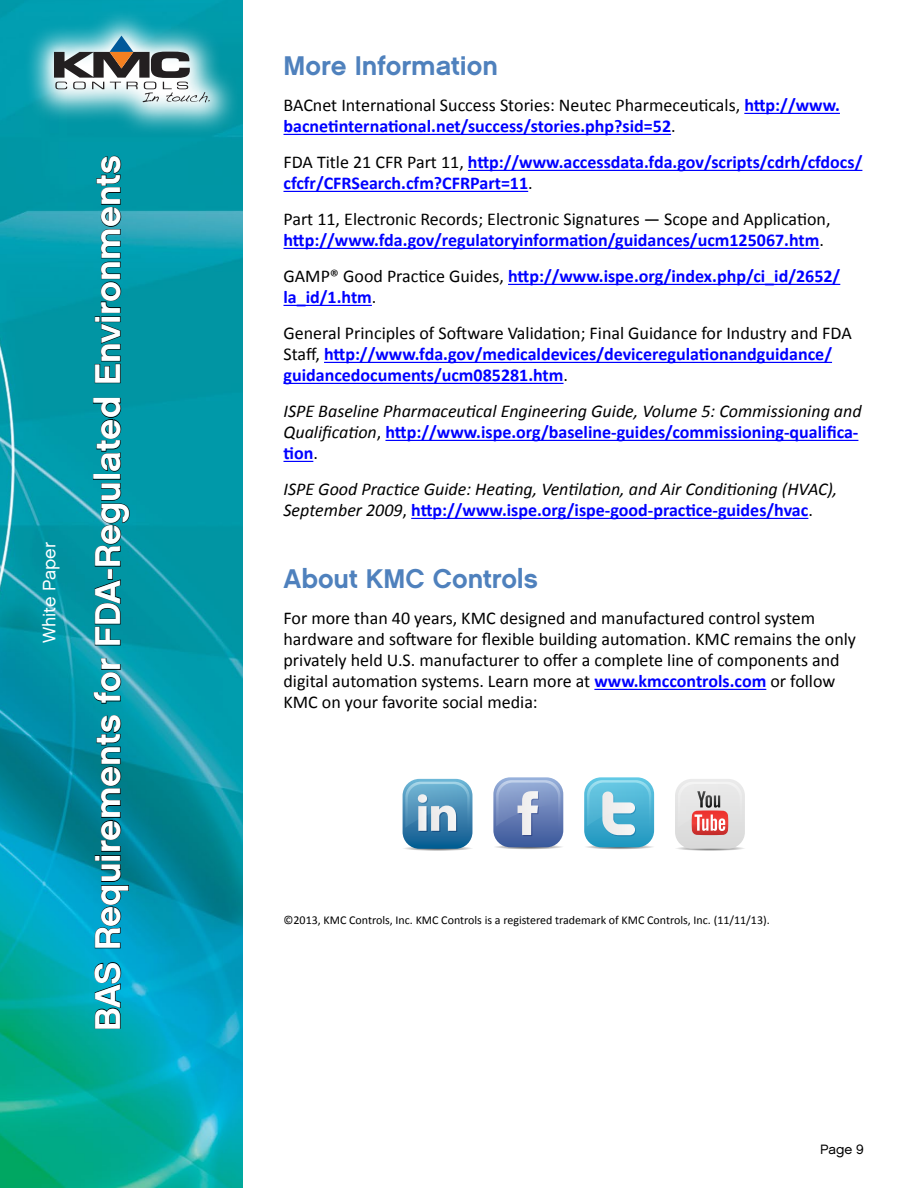
<style>
.page{position:relative;width:918px;height:1188px;background:#fff}
.page>*{position:absolute;margin:0;border:0;box-sizing:border-box;transform-origin:0 0}
.t1{font:36px "Chalet New York Nineteen Sixty";color:#fff}
.t2{font:27px "Chalet New York Nineteen Sixty";color:#4f81bd}
.t3{font:700 18px/21px "Calibri";color:#00f}
.t4{font:18px/21px "Calibri";color:#000}
.t5{font:italic 18px/21px "Calibri";color:#000}
.t6{font:18px "Chalet London Nineteen Sixty";color:#fff}
.t7{font:13.5px "Chalet London Nineteen Sixty";color:#000}
.t8{font:12px "Calibri";color:#000}
.s1{font-weight:400;color:#000}
.s2{font-weight:700;color:#00f}
.s3{font-style:normal}
.s4{font-weight:700;font-style:normal;color:#00f}
</style>
<div class="page">
<img style="left:0;top:0;width:243px;height:1188px">
<svg style="left:25px;top:9px;width:215px;height:127px"></svg>
<div style="left:45px;top:27px;width:173px;height:84px;background:#fff;opacity:.75"></div>
<svg style="left:54px;top:36px;width:156px;height:66px"></svg>
<hr style="left:744px;top:113px;width:96px;height:1px;background:#00f">
<hr style="left:284px;top:134px;width:387px;height:1px;background:#00f">
<hr style="left:468px;top:170px;width:394px;height:1px;background:#00f">
<hr style="left:284px;top:191px;width:244px;height:1px;background:#00f">
<hr style="left:284px;top:248px;width:535px;height:1px;background:#00f">
<hr style="left:508px;top:284px;width:332px;height:1px;background:#00f">
<hr style="left:284px;top:305px;width:88px;height:1px;background:#00f">
<hr style="left:324px;top:362px;width:508px;height:1px;background:#00f">
<hr style="left:284px;top:383px;width:280px;height:1px;background:#00f">
<hr style="left:385px;top:440px;width:473px;height:1px;background:#00f">
<svg style="left:284px;top:461px;width:29px;height:1px"></svg>
<hr style="left:411px;top:518px;width:397px;height:1px;background:#00f">
<hr style="left:594px;top:689px;width:172px;height:1px;background:#00f">
<svg style="left:402px;top:779px;width:71px;height:72px"></svg>
<svg style="left:493px;top:777px;width:71px;height:72px"></svg>
<svg style="left:584px;top:777px;width:71px;height:72px"></svg>
<svg style="left:675px;top:779px;width:70px;height:72px"></svg>
<svg style="left:94px;top:962px;width:27px;height:67px"></svg>
<svg style="left:95px;top:715px;width:34px;height:234px"></svg>
<svg style="left:93px;top:658px;width:28px;height:46px"></svg>
<svg style="left:95px;top:579px;width:26px;height:67px"></svg>
<div style="left:108px;top:569px;width:5px;height:11px;border:1px solid #000"></div>
<svg style="left:95px;top:483px;width:35px;height:84px"></svg>
<div style="left:93px;top:474px;width:28px;height:6px;border:1px solid #000"></div>
<svg style="left:93px;top:398px;width:28px;height:74px"></svg>
<svg style="left:95px;top:156px;width:26px;height:227px"></svg>
<p class="t6" style="left:38px;top:643px;width:103px;rotate:-90deg">White Paper</p>
<h1 class="t1" style="left:86px;top:1031px;width:877px;rotate:-90deg">BAS Requirements for FDA-Regulated Environments</h1>
<h2 class="t2" style="left:284px;top:50px;width:216px">More Information</h2>
<p class="t3" style="left:284px;top:95px;width:558px"><span class="s1">BACnet International Success Stories: Neutec Pharmeceuticals,</span> http://www. bacnetinternational.net/success/stories.php?sid=52<span class="s1">.</span></p>
<p class="t3" style="left:284px;top:152px;width:580px"><span class="s1">FDA Title 21 CFR Part 11,</span> http://www.accessdata.fda.gov/scripts/cdrh/cfdocs/ cfcfr/CFRSearch.cfm?CFRPart=11<span class="s1">.</span></p>
<p class="t4" style="left:284px;top:209px;width:549px">Part 11, Electronic Records; Electronic Signatures — Scope and Application, <span class="s2">http://www.fda.gov/regulatoryinformation/guidances/ucm125067.htm</span>.</p>
<p class="t3" style="left:284px;top:266px;width:558px"><span class="s1">GAMP® Good Practice Guides,</span> http://www.ispe.org/index.php/ci_id/2652/ la_id/1.htm<span class="s1">.</span></p>
<p class="t3" style="left:284px;top:323px;width:570px"><span class="s1">General Principles of Software Validation; Final Guidance for Industry and FDA<br>Staff,</span> http://www.fda.gov/medicaldevices/deviceregulationandguidance/ guidancedocuments/ucm085281.htm<span class="s1">.</span></p>
<p class="t5" style="left:284px;top:400px;width:580px">ISPE Baseline Pharmaceutical Engineering Guide, Volume 5: Commissioning and<br>Qualification<span class="s3">,</span> <span class="s4">http://www.ispe.org/baseline-guides/commissioning-qualifica&shy;tion</span><span class="s3">.</span></p>
<p class="t5" style="left:284px;top:478px;width:555px">ISPE Good Practice Guide: Heating, Ventilation, and Air Conditioning (HVAC),<br>September 2009<span class="s3">,</span> <span class="s4">http://www.ispe.org/ispe-good-practice-guides/hvac</span><span class="s3">.</span></p>
<h2 class="t2" style="left:284px;top:563px;width:256px">About KMC Controls</h2>
<p class="t4" style="left:284px;top:608px;width:574px">For more than 40 years, KMC designed and manufactured control system hardware and software for flexible building automation. KMC remains the only privately held U.S. manufacturer to offer a complete line of components and digital automation systems. Learn more at <span class="s2">www.kmccontrols.com</span> or follow KMC on your favorite social media:</p>
<p class="t8" style="left:284px;top:913px;width:488px">©2013, KMC Controls, Inc. KMC Controls is a registered trademark of KMC Controls, Inc. (11/11/13).</p>
<p class="t7" style="left:820px;top:1141px;width:45px">Page 9</p>
</div>
